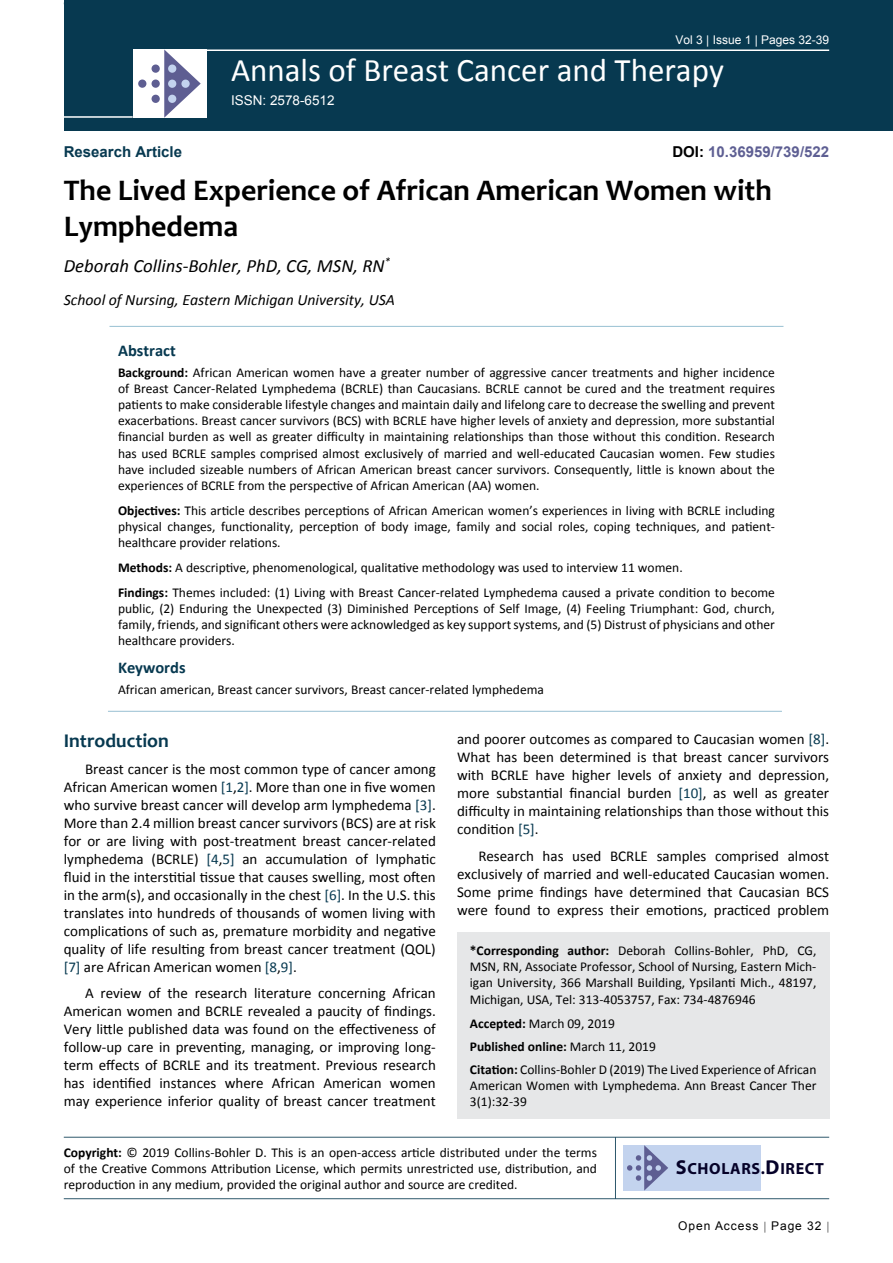
<style>
.page{position:relative;width:893px;height:1263px;background:#fff}
.page>*{position:absolute;margin:0;border:0;box-sizing:border-box;transform-origin:0 0}
.t1{font:33px "Calibri";color:#fff}
.t2{font:700 30px/36px "Candara";color:#000}
.t3{font:700 19.5px "Candara";color:#073950}
.t4{font:italic 18.75px "Calibri";color:#000}
.t5{font:700 16.5px "Calibri";color:#073950}
.t6{font:700 16.2px "Myriad Pro";letter-spacing:.04em;color:#050128}
.t7{font:italic 15.75px "Calibri";color:#000}
.t8{font:15px/18px "Calibri";color:#000;text-align:justify}
.t9{font:700 15px "Arial";color:#5e5f93}
.t10{font:700 15px "Arial";color:#073950}
.t11{font:13.5px/16.2px "Calibri";color:#000;text-align:justify}
.t12{font:13.5px "Arial";color:#fff}
.t13{font:12px "Arial";color:#fff}
.t14{font:12px "Arial";letter-spacing:.08em;color:#000}
.s1{color:#000}
.s2{font-weight:700}
.s3{color:#073950}
.s4{font-size:20.25px}
</style>
<div class="page">
<div style="left:64px;top:0;width:829px;height:131px;background:#073950"></div>
<div style="left:457px;top:932px;width:372px;height:187px;background:#e6e7e8"></div>
<hr style="left:64px;top:1137px;width:765px;height:1px;background:#073950">
<hr style="left:64px;top:1198px;width:765px;height:1px;background:#073950">
<hr style="left:615px;top:1137px;width:1px;height:62px;background:#073950">
<div style="left:623px;top:1145px;width:138px;height:45px;background:#c3d3ee"></div>
<svg style="left:627px;top:1145px;width:41px;height:45px"></svg>
<hr style="left:204px;top:49px;width:625px;height:2px;background:#fff">
<hr style="left:64px;top:116px;width:69px;height:2px;background:#fff">
<div style="left:133px;top:49px;width:74px;height:69px;background:#fff"></div>
<svg style="left:164px;top:49px;width:37px;height:69px"></svg>
<div style="left:152px;top:65px;width:8px;height:8px;background:#5e5e92;border-radius:50%"></div>
<div style="left:138px;top:80px;width:8px;height:8px;background:#5e5e92;border-radius:50%"></div>
<div style="left:152px;top:80px;width:8px;height:8px;background:#5e5e92;border-radius:50%"></div>
<div style="left:168px;top:80px;width:8px;height:8px;background:#c3d3ee;border-radius:50%"></div>
<div style="left:181px;top:80px;width:9px;height:8px;background:#c3d3ee;border-radius:50%"></div>
<div style="left:168px;top:95px;width:8px;height:8px;background:#c3d3ee;border-radius:50%"></div>
<div style="left:168px;top:65px;width:8px;height:8px;background:#c3d3ee;border-radius:50%"></div>
<div style="left:152px;top:95px;width:8px;height:8px;background:#5e5e92;border-radius:50%"></div>
<hr style="left:109px;top:326px;width:674px;height:1px;background:#98c0d2">
<hr style="left:108px;top:711px;width:674px;height:1px;background:#98c0d2">
<p class="t13" style="left:675px;top:32px;width:155px">Vol 3 | Issue 1 | Pages 32-39</p>
<h1 class="t1" style="left:231px;top:49px;width:494px">Annals of Breast Cancer and Therapy</h1>
<p class="t12" style="left:231px;top:92px;width:105px">ISSN: 2578-6512</p>
<p class="t9" style="left:672px;top:142px;width:158px"><span class="s1">DOI:</span> 10.36959/739/522</p>
<h2 class="t2" style="left:64px;top:172px;width:710px">The Lived Experience of African American Women with<br>Lymphedema</h2>
<h3 class="t4" style="left:64px;top:253px;width:328px">Deborah Collins-Bohler, PhD, CG, MSN, RN<sup>*</sup></h3>
<p class="t7" style="left:64px;top:289px;width:333px">School of Nursing, Eastern Michigan University, USA</p>
<p class="t10" style="left:64px;top:142px;width:120px">Research Article</p>
<p class="t5" style="left:118px;top:340px;width:59px">Abstract</p>
<p class="t11" style="left:118px;top:364px;width:658px"><span class="s2">Background:</span> African American women have a greater number of aggressive cancer treatments and higher incidence of Breast Cancer-Related Lymphedema (BCRLE) than Caucasians. BCRLE cannot be cured and the treatment requires patients to make considerable lifestyle changes and maintain daily and lifelong care to decrease the swelling and prevent exacerbations. Breast cancer survivors (BCS) with BCRLE have higher levels of anxiety and depression, more substantial financial burden as well as greater difficulty in maintaining relationships than those without this condition. Research has used BCRLE samples comprised almost exclusively of married and well-educated Caucasian women. Few studies have included sizeable numbers of African American breast cancer survivors. Consequently, little is known about the experiences of BCRLE from the perspective of African American (AA) women.</p>
<p class="t11" style="left:118px;top:502px;width:658px"><span class="s2">Objectives:</span> This article describes perceptions of African American women’s experiences in living with BCRLE including physical changes, functionality, perception of body image, family and social roles, coping techniques, and patient&shy;healthcare provider relations.</p>
<p class="t11" style="left:118px;top:555px;width:658px;line-height:24.8px"><span class="s2">Methods:</span> A descriptive, phenomenological, qualitative methodology was used to interview 11 women.<br><span class="s2">Findings:</span> Themes included: (1) Living with Breast Cancer-related Lymphedema caused a private condition to become</p>
<p class="t11" style="left:118px;top:600px;width:658px">public, (2) Enduring the Unexpected (3) Diminished Perceptions of Self Image, (4) Feeling Triumphant: God, church, family, friends, and significant others were acknowledged as key support systems, and (5) Distrust of physicians and other healthcare providers.</p>
<p class="t5" style="left:118px;top:657px;width:69px">Keywords</p>
<p class="t11" style="left:118px;top:681px;width:427px">African american, Breast cancer survivors, Breast cancer-related lymphedema</p>
<h3 class="t3" style="left:64px;top:728px;width:107px">Introduction</h3>
<p class="t8" style="left:64px;top:760px;width:374px;text-indent:21px">Breast cancer is the most common type of cancer among African American women <span class="s3">[1</span>,<span class="s3">2]</span>. More than one in five women who survive breast cancer will develop arm lymphedema <span class="s3">[3]</span>.<br>More than 2.4 million breast cancer survivors (BCS) are at risk for or are living with post-treatment breast cancer-related lymphedema (BCRLE) <span class="s3">[4</span>,<span class="s3">5]</span> an accumulation of lymphatic fluid in the interstitial tissue that causes swelling, most often in the arm(s), and occasionally in the chest <span class="s3">[6]</span>. In the U.S. this translates into hundreds of thousands of women living with complications of such as, premature morbidity and negative quality of life resulting from breast cancer treatment (QOL) <span class="s3">[7]</span> are African American women <span class="s3">[8</span>,<span class="s3">9]</span>.</p>
<p class="t8" style="left:64px;top:984px;width:374px;text-indent:21px">A review of the research literature concerning African American women and BCRLE revealed a paucity of findings.<br>Very little published data was found on the effectiveness of follow-up care in preventing, managing, or improving long&shy;term effects of BCRLE and its treatment. Previous research has identified instances where African American women may experience inferior quality of breast cancer treatment</p>
<p class="t8" style="left:457px;top:730px;width:374px">and poorer outcomes as compared to Caucasian women <span class="s3">[8]</span>.<br>What has been determined is that breast cancer survivors with BCRLE have higher levels of anxiety and depression, more substantial financial burden <span class="s3">[10]</span>, as well as greater difficulty in maintaining relationships than those without this condition <span class="s3">[5]</span>.</p>
<p class="t8" style="left:457px;top:847px;width:374px;text-indent:21px">Research has used BCRLE samples comprised almost exclusively of married and well-educated Caucasian women.<br>Some prime findings have determined that Caucasian BCS were found to express their emotions, practiced problem</p>
<p class="t11" style="left:470px;top:942px;width:348px"><span class="s2">*Corresponding author:</span> Deborah Collins-Bohler, PhD, CG, MSN, RN, Associate Professor, School of Nursing, Eastern Mich&shy;igan University, 366 Marshall Building, Ypsilanti Mich., 48197, Michigan, USA, Tel: 313-4053757, Fax: 734-4876946</p>
<p class="t11" style="left:470px;top:1011px;width:348px;line-height:23px;text-align:left"><span class="s2">Accepted:</span> March 09, 2019<br><span class="s2">Published online:</span> March 11, 2019<br><span class="s2">Citation:</span> Collins-Bohler D (2019) The Lived Experience of African</p>
<p class="t11" style="left:470px;top:1077px;width:348px">American Women with Lymphedema. Ann Breast Cancer Ther<br>3(1):32-39</p>
<p class="t11" style="left:64px;top:1144px;width:535px"><span class="s2">Copyright:</span> © 2019 Collins-Bohler D. This is an open-access article distributed under the terms of the Creative Commons Attribution License, which permits unrestricted use, distribution, and reproduction in any medium, provided the original author and source are credited.</p>
<p class="t6" style="left:676px;top:1158px;width:150px"><span class="s4">S</span>CHOLARS.<span class="s4">D</span>IRECT</p>
<p class="t14" style="left:678px;top:1218px;width:145px">Open Access Page 32</p>
</div>
